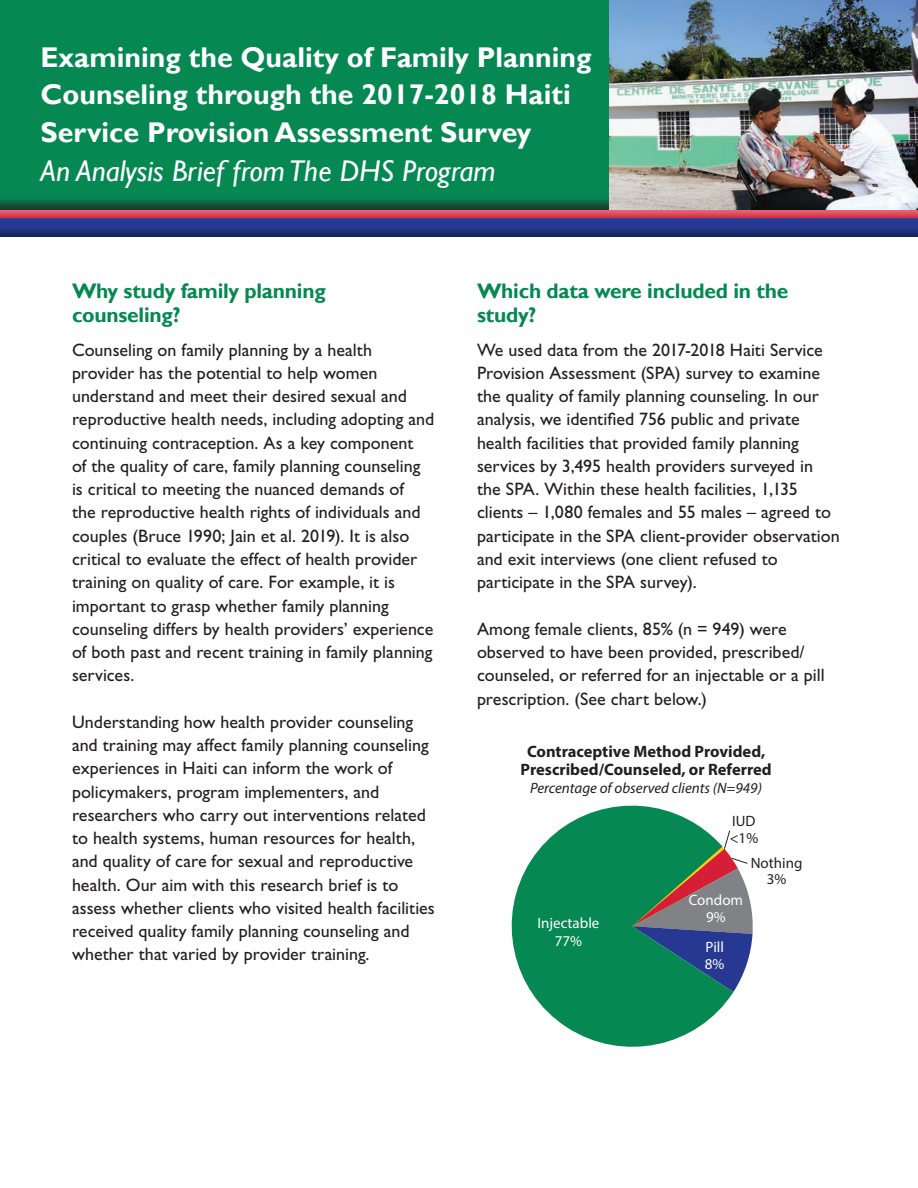
<style>
.page{position:relative;width:918px;height:1188px;background:#fff}
.page>*{position:absolute;margin:0;border:0;box-sizing:border-box;transform-origin:0 0}
.t1{font:italic 30px "Gill Sans";color:#fff}
.t2{font:700 28.5px/37.5px "Gill Sans";color:#fff}
.t3{font:700 21px/24px "Gill Sans";letter-spacing:-.01em;color:#058851}
.t4{font:18px/23.2px "Gill Sans Std";color:#231f20}
.t5{font:700 16.5px/18px "Myriad Pro";color:#231f20;text-align:center}
.t6{font:italic 15px "Myriad Pro";color:#231f20}
.t7{font:15px/16.5px "Myriad Pro";color:#fff;text-align:center}
.t8{font:15px/16.5px "Myriad Pro";color:#231f20;text-align:center}
</style>
<div class="page">
<div style="left:0;top:0;width:609px;height:195px;background:#058851"></div>
<div style="left:0;top:195px;width:918px;height:43px;background:#231f20;opacity:.75"></div>
<div style="left:0;top:209px;width:918px;height:30px;background:#231f20;opacity:.5"></div>
<img style="left:609px;top:0;width:309px;height:210px">
<svg style="left:511px;top:805px;width:222px;height:242px;fill:#058851"></svg>
<svg style="left:627px;top:830px;width:126px;height:162px;background:#4b7c74"></svg>
<h2 class="t2" style="left:40px;top:39px;width:552px">Examining the Quality of Family Planning<br>Counseling through the 2017-2018 Haiti<br>Service Provision Assessment Survey</h2>
<h1 class="t1" style="left:40px;top:153px;width:457px">An Analysis Brief from The DHS Program</h1>
<p class="t3" style="left:72px;top:279px;width:255px">Why study family planning counseling?</p>
<p class="t4" style="left:72px;top:338px;width:364px">Counseling on family planning by a health provider has the potential to help women understand and meet their desired sexual and reproductive health needs, including adopting and continuing contraception. As a key component<br>of the quality of care, family planning counseling is critical to meeting the nuanced demands of<br>the reproductive health rights of individuals and couples (Bruce 1990; Jain et al. 2019). It is also critical to evaluate the effect of health provider training on quality of care. For example, it is important to grasp whether family planning counseling differs by health providers’ experience of both past and recent training in family planning services.</p>
<p class="t4" style="left:72px;top:710px;width:364px">Understanding how health provider counseling and training may affect family planning counseling experiences in Haiti can inform the work of policymakers, program implementers, and researchers who carry out interventions related to health systems, human resources for health, and quality of care for sexual and reproductive health. Our aim with this research brief is to assess whether clients who visited health facilities received quality family planning counseling and whether that varied by provider training.</p>
<p class="t3" style="left:477px;top:279px;width:313px">Which data were included in the study?</p>
<p class="t4" style="left:477px;top:338px;width:364px">We used data from the 2017-2018 Haiti Service Provision Assessment (SPA) survey to examine the quality of family planning counseling. In our analysis, we identified 756 public and private health facilities that provided family planning services by 3,495 health providers surveyed in the SPA. Within these health facilities, 1,135 clients – 1,080 females and 55 males – agreed to participate in the SPA client-provider observation and exit interviews (one client refused to participate in the SPA survey).</p>
<p class="t4" style="left:477px;top:617px;width:349px">Among female clients, 85% (n = 949) were observed to have been provided, prescribed/ counseled, or referred for an injectable or a pill prescription. (See chart below.)</p>
<p class="t5" style="left:521px;top:742px;width:253px">Contraceptive Method Provided,<br>Prescribed/Counseled, or Referred</p>
<p class="t6" style="left:530px;top:779px;width:233px">Percentage of observed clients (N=949)</p>
<p class="t8" style="left:730px;top:813px;width:30px;text-align:left">IUD &lt;1%</p>
<p class="t7" style="left:538px;top:914px;width:63px;line-height:18px">Injectable<br>77%</p>
<p class="t7" style="left:689px;top:892px;width:56px">Condom<br>9%</p>
<p class="t7" style="left:705px;top:939px;width:21px;text-align:left">Pill<br>8%</p>
<p class="t8" style="left:751px;top:854px;width:53px">Nothing<br>3%</p>
</div>
